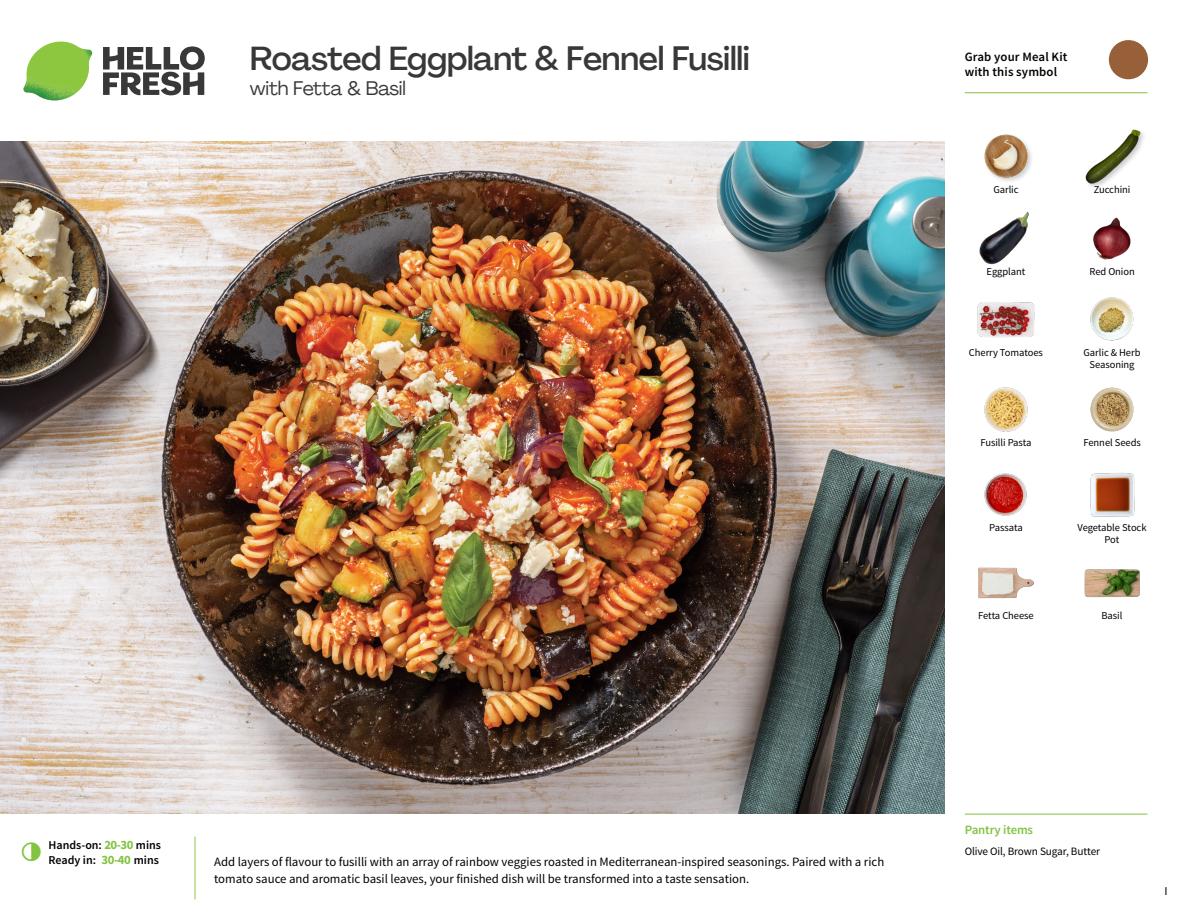
<style>
.page{position:relative;width:1188px;height:918px;background:#fff}
.page>*{position:absolute;margin:0;border:0;box-sizing:border-box;transform-origin:0 0}
.t1{font:500 33px "Agrandir";letter-spacing:-.01em;color:#383839}
.t2{font:19.5px "Agrandir";letter-spacing:-.01em;color:#383839}
.t3{font:12.75px/16.5px "Source Sans Pro";color:#000}
.t4{font:600 12.75px/15px "Source Sans Pro";letter-spacing:.01em;color:#000}
.t5{font:600 12.75px "Source Sans Pro";letter-spacing:-.01em;color:#82c341}
.t6{font:600 12px/15px "Source Sans Pro";color:#000}
.t7{font:12px "Source Sans Pro";color:#000}
.t8{font:11.25px "Source Sans Pro";letter-spacing:-.01em;color:#000}
.t9{font:10.5px/12px "Source Sans Pro";letter-spacing:-.005em;color:#000;text-align:center}
.s1{font-weight:700;font-size:12.75px;color:#82c341}
</style>
<div class="page">
<svg style="left:103px;top:46px;width:102px;height:49px"></svg>
<img style="left:23px;top:42px;width:69px;height:59px">
<img style="left:0;top:142px;width:945px;height:672px">
<img style="left:1090px;top:297px;width:44px;height:44px">
<img style="left:1090px;top:387px;width:44px;height:45px">
<img style="left:984px;top:387px;width:44px;height:45px">
<img style="left:984px;top:473px;width:43px;height:43px">
<img style="left:978px;top:567px;width:57px;height:32px">
<img style="left:977px;top:302px;width:58px;height:35px">
<img style="left:979px;top:212px;width:50px;height:53px">
<img style="left:1093px;top:217px;width:38px;height:43px">
<img style="left:984px;top:134px;width:48px;height:48px">
<div style="left:1084px;top:128px;width:64px;height:62px;background:#000;opacity:.2"></div>
<img style="left:1084px;top:128px;width:57px;height:57px">
<img style="left:1090px;top:473px;width:45px;height:44px">
<img style="left:1084px;top:569px;width:56px;height:29px">
<svg style="left:1091px;top:40px;width:58px;height:54px"></svg>
<hr style="left:965px;top:814px;width:183px;height:1px;background:#82c341">
<hr style="left:965px;top:92px;width:183px;height:1px;background:#82c341">
<h1 class="t1" style="left:250px;top:38px;width:502px">Roasted Eggplant &amp; Fennel Fusilli</h1>
<h2 class="t2" style="left:250px;top:76px;width:157px">with Fetta &amp; Basil</h2>
<p class="t4" style="left:965px;top:50px;width:104px">Grab your Meal Kit with this symbol</p>
<p class="t9" style="left:993px;top:183px;width:27px">Garlic</p>
<p class="t9" style="left:1094px;top:183px;width:38px">Zucchini</p>
<p class="t9" style="left:987px;top:265px;width:40px">Eggplant</p>
<p class="t9" style="left:969px;top:346px;width:76px">Cherry Tomatoes</p>
<p class="t9" style="left:1089px;top:265px;width:47px">Red Onion</p>
<p class="t9" style="left:1084px;top:346px;width:58px">Garlic &amp; Herb<br>Seasoning</p>
<p class="t9" style="left:980px;top:437px;width:53px">Fusilli Pasta</p>
<p class="t9" style="left:1083px;top:437px;width:59px">Fennel Seeds</p>
<p class="t9" style="left:989px;top:521px;width:35px">Passata</p>
<p class="t9" style="left:978px;top:609px;width:57px">Fetta Cheese</p>
<p class="t9" style="left:1077px;top:521px;width:71px">Vegetable Stock<br>Pot</p>
<p class="t9" style="left:1102px;top:609px;width:22px">Basil</p>
<p class="t6" style="left:48px;top:838px;width:114px">Hands-on: <span class="s1">20-30</span> mins<br>Ready in: <span class="s1">30-40</span> mins</p>
<p class="t3" style="left:214px;top:854px;width:672px">Add layers of flavour to fusilli with an array of rainbow veggies roasted in Mediterranean-inspired seasonings. Paired with a rich tomato sauce and aromatic basil leaves, your finished dish will be transformed into a taste sensation.</p>
<p class="t5" style="left:965px;top:821px;width:70px">Pantry items</p>
<p class="t8" style="left:965px;top:844px;width:137px">Olive Oil, Brown Sugar, Butter</p>
<p class="t7" style="left:1165px;top:884px;width:5px">I</p>
</div>
